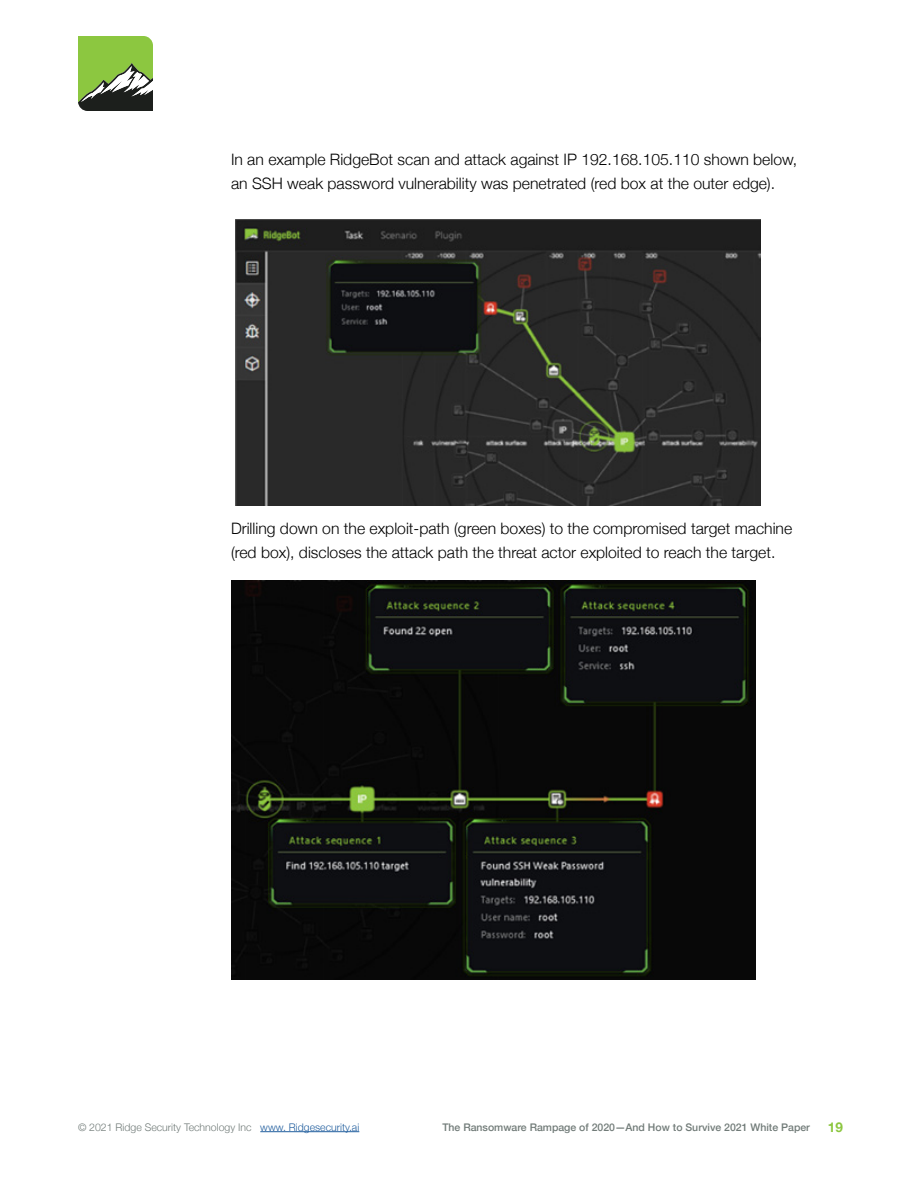
<style>
.page{position:relative;width:918px;height:1188px;background:#fff}
.page>*{position:absolute;margin:0;border:0;box-sizing:border-box;transform-origin:0 0}
.t1{font:300 15.75px/24px "Helvetica Neue";color:#000}
.t2{font:700 13.5px "Helvetica Neue";color:#8cc63f}
.t3{font:500 10.5px "Helvetica Neue";color:#717b78}
.t4{font:300 10.5px "Helvetica Neue";color:#717b78}
.s1{color:#215e9e}
</style>
<div class="page">
<hr style="left:260px;top:1131px;width:99px;height:1px;background:#215e9e">
<svg style="left:78px;top:36px;width:75px;height:75px;background:#799d4d"></svg>
<img style="left:235px;top:219px;width:525px;height:287px">
<img style="left:231px;top:580px;width:525px;height:399px">
<p class="t1" style="left:231px;top:146px;width:568px">In an example RidgeBot scan and attack against IP 192.168.105.110 shown below, an SSH weak password vulnerability was penetrated (red box at the outer edge).</p>
<p class="t1" style="left:231px;top:515px;width:563px">Drilling down on the exploit-path (green boxes) to the compromised target machine (red box), discloses the attack path the threat actor exploited to reach the target.</p>
<p class="t4" style="left:78px;top:1118px;width:283px">© 2021 Ridge Security Technology Inc <span class="s1">www. Ridgesecurity.ai</span></p>
<p class="t3" style="left:442px;top:1119px;width:369px">The Ransomware Rampage of 2020—And How to Survive 2021 White Paper</p>
<p class="t2" style="left:828px;top:1116px;width:17px">19</p>
</div>
